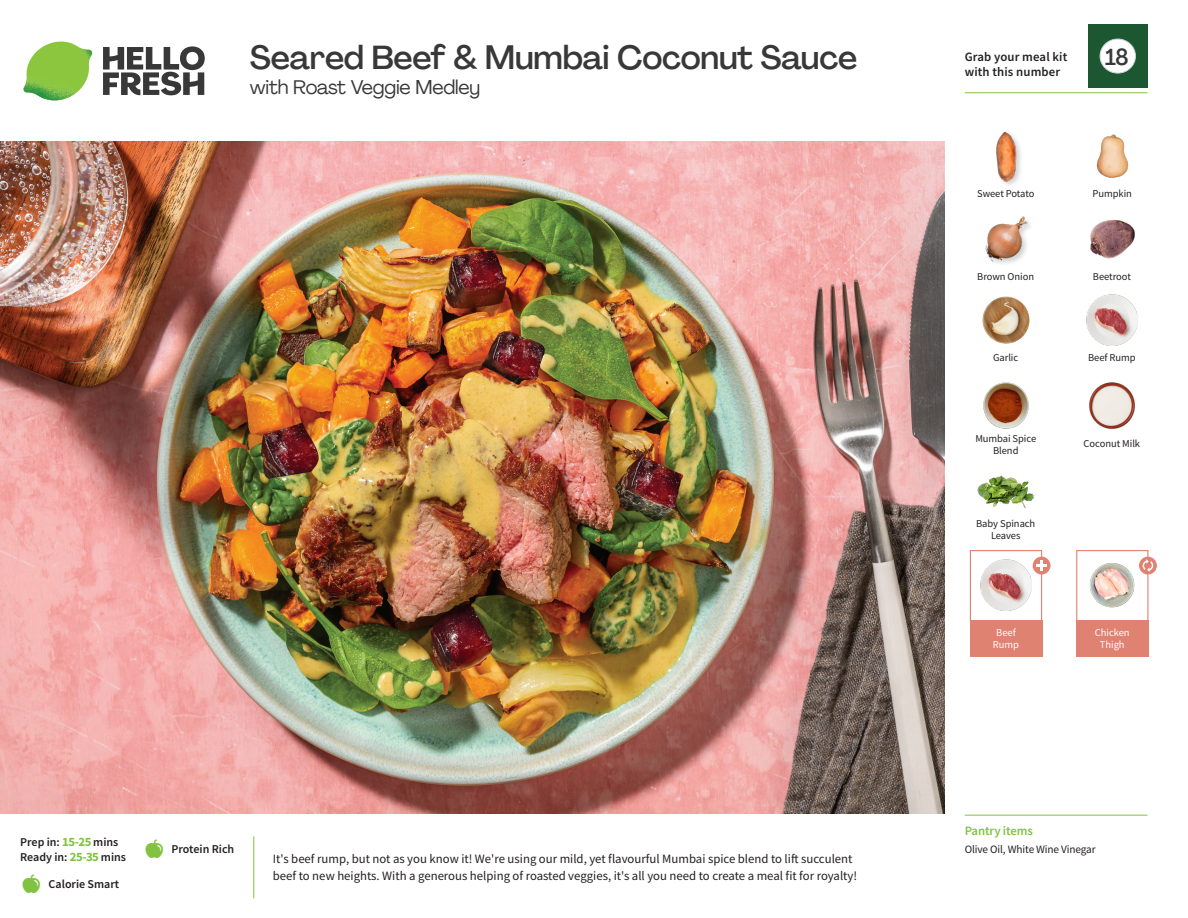
<style>
.page{position:relative;width:1188px;height:918px;background:#fff}
.page>*{position:absolute;margin:0;border:0;box-sizing:border-box;transform-origin:0 0}
._15_Titel_UK{font:500 33px "Agrandir";letter-spacing:-.01em;color:#383839}
._002_Label_Nr{font:500 22.8px "Agrandir";color:#383839;scale:.94 1}
._15_Titel_UK-2{font:19.5px "Agrandir";letter-spacing:-.01em;color:#383839}
.Step_6_Text_AU{font:12.75px/16.5px "Source Sans Pro";color:#231f20}
.t1{font:600 12.75px/15px "Source Sans Pro";letter-spacing:.01em;color:#231f20}
._04_Headers_Front{font:600 12.75px "Source Sans Pro";letter-spacing:-.01em;color:#81c340}
._04_Intro{font:600 12px "Source Sans Pro";color:#231f20}
._05_Pantry{font:11.25px "Source Sans Pro";letter-spacing:-.01em;color:#231f20}
._18_FRONT_ingredients{font:10.5px/12px "Source Sans Pro";letter-spacing:-.005em;color:#231f20;text-align:center}
._18_FRONT_ingredients-2{font:10.5px/12px "Source Sans Pro";letter-spacing:-.005em;color:#fff;text-align:center}
.s1{font-weight:700;font-size:12.75px;color:#81c340}
</style>
<div class="page">
<svg style="left:103px;top:46px;width:102px;height:49px"></svg>
<img style="left:23px;top:42px;width:69px;height:59px">
<div style="left:1076px;top:550px;width:72px;height:72px;border:1px solid #df8272"></div>
<div style="left:1076px;top:620px;width:72px;height:37px;background:#df8272"></div>
<div style="left:970px;top:620px;width:72px;height:37px;background:#df8272"></div>
<img style="left:1090px;top:560px;width:51px;height:48px">
<div style="left:970px;top:550px;width:72px;height:72px;border:1px solid #df8272"></div>
<img style="left:981px;top:560px;width:51px;height:51px">
<svg style="left:1033px;top:557px;width:18px;height:18px"></svg>
<svg style="left:1036px;top:560px;width:11px;height:11px"></svg>
<svg style="left:1139px;top:557px;width:18px;height:18px"></svg>
<svg style="left:1143px;top:559px;width:10px;height:13px"></svg>
<img style="left:0;top:142px;width:945px;height:672px">
<img style="left:1086px;top:295px;width:51px;height:51px">
<img style="left:1089px;top:382px;width:46px;height:47px">
<img style="left:983px;top:382px;width:46px;height:47px">
<img style="left:977px;top:475px;width:57px;height:33px">
<img style="left:1096px;top:134px;width:33px;height:44px">
<img style="left:1090px;top:220px;width:45px;height:39px">
<img style="left:982px;top:296px;width:48px;height:48px">
<img style="left:996px;top:131px;width:25px;height:54px">
<img style="left:985px;top:216px;width:45px;height:48px">
<hr style="left:965px;top:815px;width:183px;height:1px;background:#81c340">
<hr style="left:965px;top:92px;width:183px;height:1px;background:#81c340">
<div style="left:1088px;top:24px;width:60px;height:64px;background:#1d5732"></div>
<div style="left:1100px;top:39px;width:35px;height:34px;background:#fff;border-radius:50%"></div>
<div style="left:1100px;top:39px;width:36px;height:34px;border:1px solid #d1d2d4;border-radius:50%"></div>
<p class="_15_Titel_UK" style="left:250px;top:37px;width:609px">Seared Beef &amp; Mumbai Coconut Sauce</p>
<p class="_15_Titel_UK-2" style="left:250px;top:75px;width:232px">with Roast Veggie Medley</p>
<p class="_04_Intro" style="left:20px;top:834px;width:100px">Prep in: <span class="s1">15-25</span> mins</p>
<p class="_04_Intro" style="left:20px;top:849px;width:107px">Ready in: <span class="s1">25-35</span> mins</p>
<p class="_04_Intro" style="left:49px;top:876px;width:72px">Calorie Smart</p>
<p class="_04_Intro" style="left:172px;top:841px;width:64px">Protein Rich</p>
<p class="Step_6_Text_AU" style="left:273px;top:851px;width:586px">It's beef rump, but not as you know it! We're using our mild, yet flavourful Mumbai spice blend to lift succulent beef to new heights. With a generous helping of roasted veggies, it's all you need to create a meal fit for royalty!</p>
<p class="t1" style="left:965px;top:49px;width:104px">Grab your meal kit with this number</p>
<p class="_002_Label_Nr" style="left:1105px;top:43px;width:26px">18</p>
<p class="_18_FRONT_ingredients" style="left:977px;top:188px;width:59px">Sweet Potato</p>
<p class="_18_FRONT_ingredients" style="left:1093px;top:188px;width:41px">Pumpkin</p>
<p class="_18_FRONT_ingredients" style="left:977px;top:271px;width:58px">Brown Onion</p>
<p class="_18_FRONT_ingredients" style="left:1093px;top:271px;width:39px">Beetroot</p>
<p class="_18_FRONT_ingredients" style="left:993px;top:352px;width:27px">Garlic</p>
<p class="_18_FRONT_ingredients" style="left:1088px;top:352px;width:49px">Beef Rump</p>
<p class="_18_FRONT_ingredients" style="left:975px;top:433px;width:62px">Mumbai Spice<br>Blend</p>
<p class="_18_FRONT_ingredients" style="left:1084px;top:437px;width:58px">Coconut Milk</p>
<p class="_18_FRONT_ingredients" style="left:976px;top:518px;width:61px">Baby Spinach<br>Leaves</p>
<p class="_18_FRONT_ingredients-2" style="left:993px;top:626px;width:28px">Beef<br>Rump</p>
<p class="_18_FRONT_ingredients-2" style="left:1095px;top:626px;width:36px">Chicken<br>Thigh</p>
<p class="_04_Headers_Front" style="left:965px;top:822px;width:70px">Pantry items</p>
<p class="_05_Pantry" style="left:965px;top:842px;width:133px">Olive Oil, White Wine Vinegar</p>
</div>
